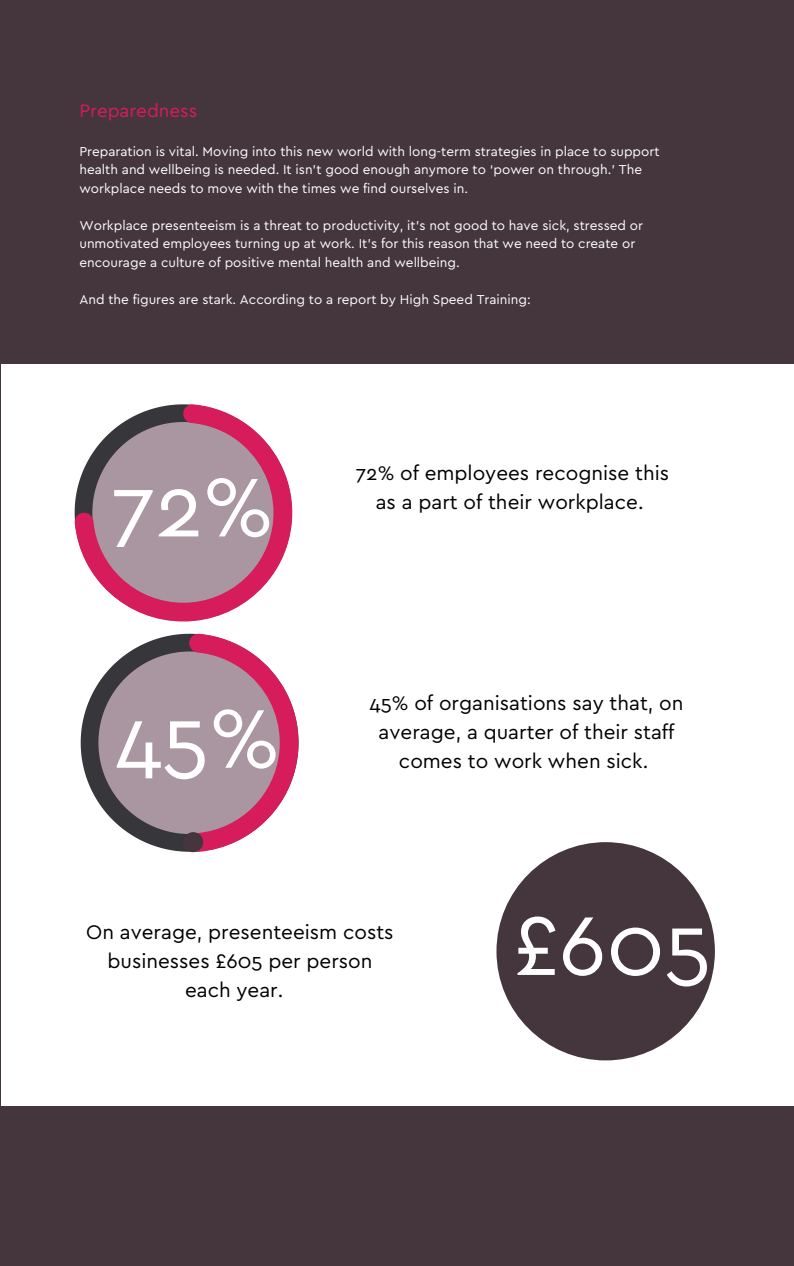
<style>
.page{position:relative;width:794px;height:1266px;background:#fff}
.page>*{position:absolute;margin:0;border:0;box-sizing:border-box;transform-origin:0 0}
.t1{font:87px "Cera GR";color:#fff}
.t2{font:20.62px/28.8px "Cera GR";color:#000;text-align:center}
.t3{font:18.75px "Cera GR";color:#d71c5c}
.t4{font:13.5px/18.6px "Cera GR";color:#fff}
</style>
<div class="page">
<div style="left:0;top:0;width:793px;height:1266px;background:#44363c"></div>
<div style="left:1px;top:364px;width:792px;height:741px;background:#fff"></div>
<svg style="left:74px;top:404px;width:218px;height:217px"></svg>
<svg style="left:92px;top:422px;width:182px;height:181px"></svg>
<div style="left:111px;top:425px;width:157px;height:157px;background:#aa96a1;border-radius:50%"></div>
<svg style="left:81px;top:684px;width:17px;height:118px;fill:#37363b"></svg>
<svg style="left:98px;top:633px;width:200px;height:219px"></svg>
<div style="left:110px;top:663px;width:159px;height:159px;background:#aa96a1;border-radius:50%"></div>
<div style="left:183px;top:832px;width:20px;height:20px;background:#44363c;border-radius:50%"></div>
<div style="left:496px;top:842px;width:218px;height:218px;background:#44363c;border-radius:50%"></div>
<h3 class="t3" style="left:79px;top:102px;width:119px">Preparedness</h3>
<p class="t4" style="left:79px;top:142px;width:581px">Preparation is vital. Moving into this new world with long-term strategies in place to support health and wellbeing is needed. It isn’t good enough anymore to ‘power on through.’ The workplace needs to move with the times we find ourselves in.</p>
<p class="t4" style="left:79px;top:217px;width:564px">Workplace presenteeism is a threat to productivity, it's not good to have sick, stressed or unmotivated employees turning up at work. It's for this reason that we need to create or encourage a culture of positive mental health and wellbeing.</p>
<p class="t4" style="left:79px;top:291px;width:452px">And the figures are stark. According to a report by High Speed Training:</p>
<h1 class="t1" style="left:111px;top:467px;width:164px">72%</h1>
<h1 class="t1" style="left:115px;top:698px;width:166px">45%</h1>
<h2 class="t2" style="left:356px;top:460px;width:314px">72% of employees recognise this as a part of their workplace.</h2>
<h2 class="t2" style="left:369px;top:690px;width:315px">45% of organisations say that, on average, a quarter of their staff comes to work when sick.</h2>
<h2 class="t2" style="left:86px;top:919px;width:309px">On average, presenteeism costs businesses £605 per person each year.</h2>
<h1 class="t1" style="left:512px;top:905px;width:200px">£605</h1>
</div>
